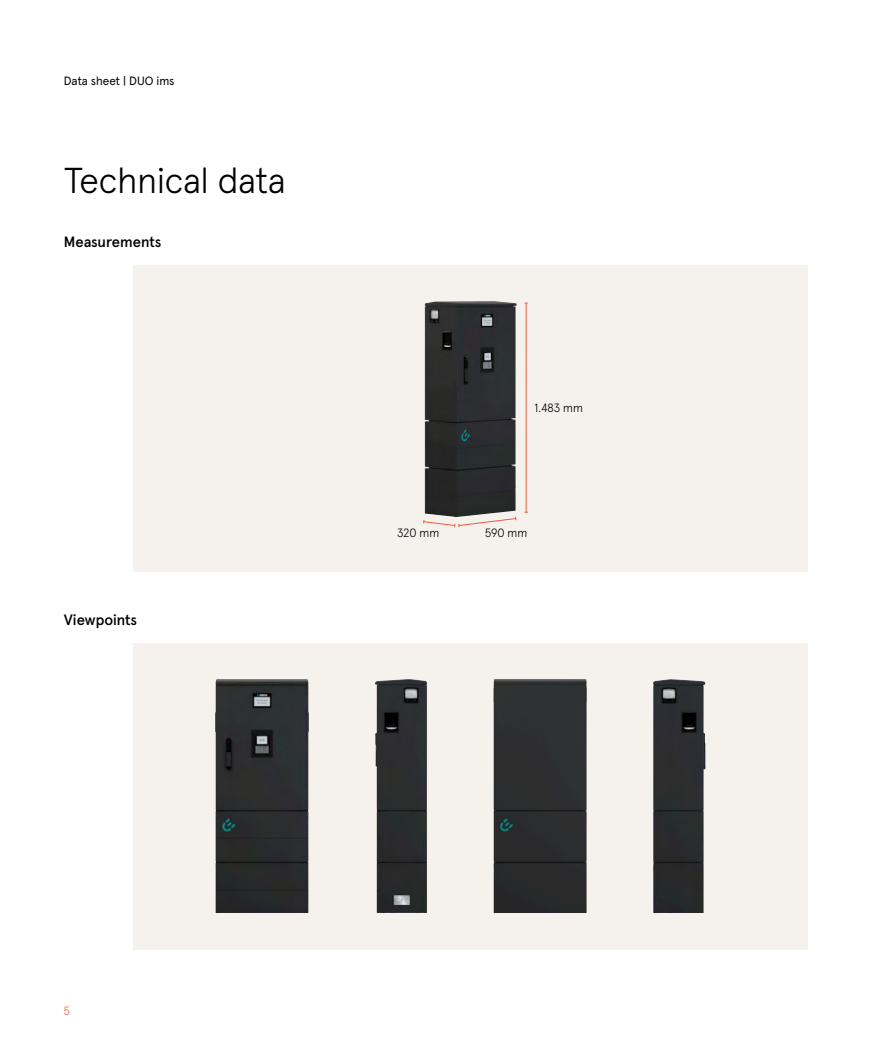
<style>
.page{position:relative;width:893px;height:1063px;background:#fff}
.page>*{position:absolute;margin:0;border:0;box-sizing:border-box;transform-origin:0 0}
.t1{font:300 36px "Apercu Pro";color:#000}
.t2{font:500 15px "Apercu Pro";color:#000}
.t3{font:300 12px "Apercu Pro";color:#000}
.t4{font:12px "Apercu Pro";color:#000}
.t5{font:300 12px "Apercu Pro";color:#eb5d40}
</style>
<div class="page">
<div style="left:133px;top:643px;width:675px;height:306px;background:#f5f1ed"></div>
<div style="left:133px;top:265px;width:675px;height:306px;background:#f5f1ed"></div>
<img style="left:425px;top:301px;width:92px;height:216px">
<img style="left:215px;top:679px;width:94px;height:234px">
<img style="left:375px;top:679px;width:52px;height:234px">
<div style="left:493px;top:679px;width:94px;height:234px;background:#2e2e2e"></div>
<img style="left:653px;top:679px;width:52px;height:234px">
<hr style="left:526px;top:303px;width:1px;height:209px;background:#eb5d40">
<svg style="left:423px;top:517px;width:94px;height:10px"></svg>
<p class="t4" style="left:64px;top:72px;width:112px">Data sheet | DUO ims</p>
<h1 class="t1" style="left:64px;top:153px;width:223px">Technical data</h1>
<p class="t2" style="left:64px;top:230px;width:99px">Measurements</p>
<p class="t2" style="left:64px;top:608px;width:75px">Viewpoints</p>
<p class="t3" style="left:535px;top:399px;width:50px">1.483 mm</p>
<p class="t3" style="left:397px;top:523px;width:44px">320 mm</p>
<p class="t3" style="left:485px;top:523px;width:44px">590 mm</p>
<p class="t5" style="left:64px;top:1001px;width:8px">5</p>
</div>
